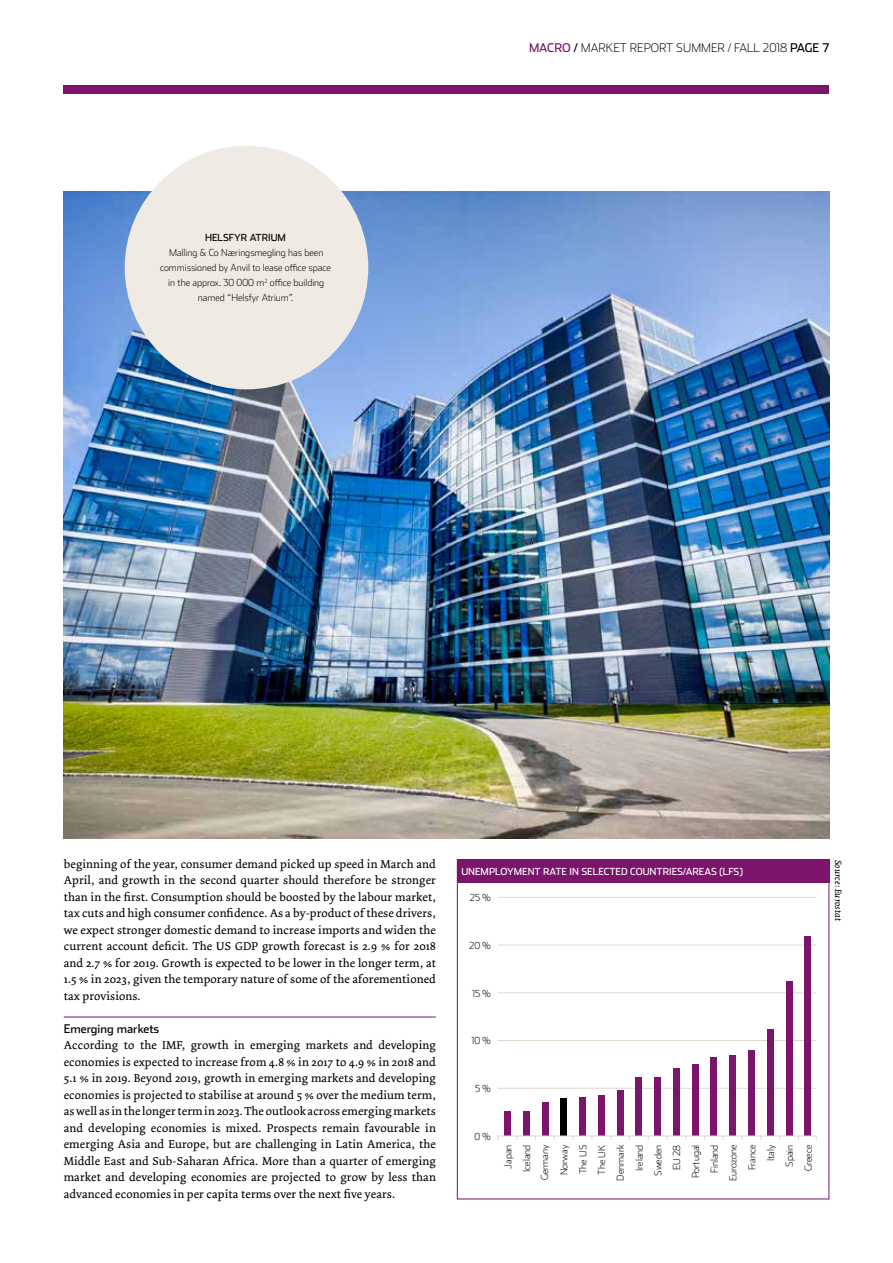
<style>
.page{position:relative;width:893px;height:1263px;background:#fff}
.page>*{position:absolute;margin:0;border:0;box-sizing:border-box;transform-origin:0 0}
.t1{font:12px/16.5px "Dolly";letter-spacing:.01em;color:#000;text-align:justify}
.t2{font:200 12px "Stainless";color:#000}
.t3{font:12px "Stainless";color:#000}
.t4{font:200 9.75px/18.8px "Stainless";color:#000;text-align:right}
.t5{font:9.75px "Stainless";color:#fff}
.t6{font:italic 9.75px "Dolly";color:#000}
.t7{font:9.75px "Stainless";color:#000}
.s1{font-weight:400;color:#7b146a}
.s2{font-weight:400}
</style>
<div class="page">
<hr style="left:64px;top:1017px;width:372px;height:1px;background:#7b146a">
<div style="left:457px;top:860px;width:372px;height:23px;background:#7b146a"></div>
<hr style="left:498px;top:1088px;width:318px;height:1px;background:#dfd8cb">
<hr style="left:498px;top:1040px;width:318px;height:1px;background:#dfd8cb">
<hr style="left:498px;top:992px;width:318px;height:1px;background:#dfd8cb">
<hr style="left:498px;top:945px;width:318px;height:1px;background:#dfd8cb">
<hr style="left:498px;top:897px;width:318px;height:1px;background:#dfd8cb">
<div style="left:504px;top:1111px;width:7px;height:24px;background:#7b146a"></div>
<div style="left:523px;top:1111px;width:7px;height:24px;background:#7b146a"></div>
<div style="left:542px;top:1102px;width:6px;height:33px;background:#7b146a"></div>
<div style="left:560px;top:1098px;width:7px;height:37px;background:#000"></div>
<div style="left:579px;top:1096px;width:7px;height:39px;background:#7b146a"></div>
<div style="left:598px;top:1095px;width:7px;height:40px;background:#7b146a"></div>
<div style="left:617px;top:1090px;width:6px;height:45px;background:#7b146a"></div>
<div style="left:635px;top:1077px;width:7px;height:58px;background:#7b146a"></div>
<div style="left:654px;top:1077px;width:7px;height:58px;background:#7b146a"></div>
<div style="left:673px;top:1068px;width:7px;height:67px;background:#7b146a"></div>
<div style="left:692px;top:1064px;width:6px;height:71px;background:#7b146a"></div>
<div style="left:711px;top:1056px;width:6px;height:79px;background:#7b146a"></div>
<div style="left:729px;top:1055px;width:7px;height:80px;background:#7b146a"></div>
<div style="left:748px;top:1050px;width:7px;height:85px;background:#7b146a"></div>
<div style="left:767px;top:1029px;width:7px;height:106px;background:#7b146a"></div>
<div style="left:786px;top:981px;width:6px;height:154px;background:#7b146a"></div>
<div style="left:804px;top:936px;width:7px;height:199px;background:#7b146a"></div>
<hr style="left:498px;top:1135px;width:318px;height:1px;background:#dfd8cb">
<img style="left:64px;top:191px;width:765px;height:647px">
<div style="left:125px;top:146px;width:243px;height:243px;background:#efebe4;border-radius:50%"></div>
<div style="left:64px;top:85px;width:765px;height:8px;background:#7b146a"></div>
<p class="t7" style="left:205px;top:232px;width:82px">HELSFYR ATRIUM</p>
<p class="t4" style="left:160px;top:245px;width:172px;line-height:15px;text-align:center">Malling &amp; Co Næringsmegling has been commissioned by Anvil to lease office space in the approx. 30 000 m<sup>2</sup> office building named “Helsfyr Atrium”.</p>
<p class="t2" style="left:529px;top:40px;width:302px"><span class="s1">MACRO</span> <span class="s2">/</span> MARKET REPORT SUMMER / FALL 2018 <span class="s2">PAGE 7</span></p>
<p class="t1" style="left:64px;top:856px;width:374px">beginning of the year, consumer demand picked up speed in March and April, and growth in the second quarter should therefore be stronger than in the first. Consumption should be boosted by the labour market, tax cuts and high consumer confidence. As a by-product of these drivers, we expect stronger domestic demand to increase imports and widen the current account deficit. The US GDP growth forecast is 2.9 % for 2018 and 2.7 % for 2019. Growth is expected to be lower in the longer term, at 1.5 % in 2023, given the temporary nature of some of the aforementioned tax provisions.</p>
<p class="t3" style="left:64px;top:1021px;width:97px">Emerging markets</p>
<p class="t1" style="left:64px;top:1037px;width:374px">According to the IMF, growth in emerging markets and developing economies is expected to increase from 4.8 % in 2017 to 4.9 % in 2018 and 5.1 % in 2019. Beyond 2019, growth in emerging markets and developing economies is projected to stabilise at around 5 % over the medium term, as well as in the longer term in 2023. The outlook across emerging markets and developing economies is mixed. Prospects remain favourable in emerging Asia and Europe, but are challenging in Latin America, the Middle East and Sub-Saharan Africa. More than a quarter of emerging market and developing economies are projected to grow by less than advanced economies in per capita terms over the next five years.</p>
<p class="t5" style="left:461px;top:866px;width:283px">UNEMPLOYMENT RATE IN SELECTED COUNTRIES/AREAS (LFS)</p>
<p class="t4" style="left:470px;top:888px;width:22px">25 %</p>
<p class="t4" style="left:469px;top:936px;width:23px">20 %</p>
<p class="t4" style="left:472px;top:984px;width:20px">15 %</p>
<p class="t4" style="left:471px;top:1031px;width:21px">10 %</p>
<p class="t4" style="left:475px;top:1079px;width:17px">5 %</p>
<p class="t4" style="left:474px;top:1127px;width:18px">0 %</p>
<p class="t4" style="left:499px;top:1180px;width:37px;rotate:-90deg">Japan<br>Iceland<br>Germany</p>
<p class="t4" style="left:555px;top:1181px;width:38px;rotate:-90deg">Norway<br>The US<br>The UK<br>Denmark<br>Ireland<br>Sweden<br>EU 28<br>Portugal<br>Finland<br>Eurozone<br>France<br>Italy<br>Spain<br>Greece</p>
<p class="t6" style="left:844px;top:860px;width:63px;rotate:90deg">Source: Eurostat</p>
</div>
